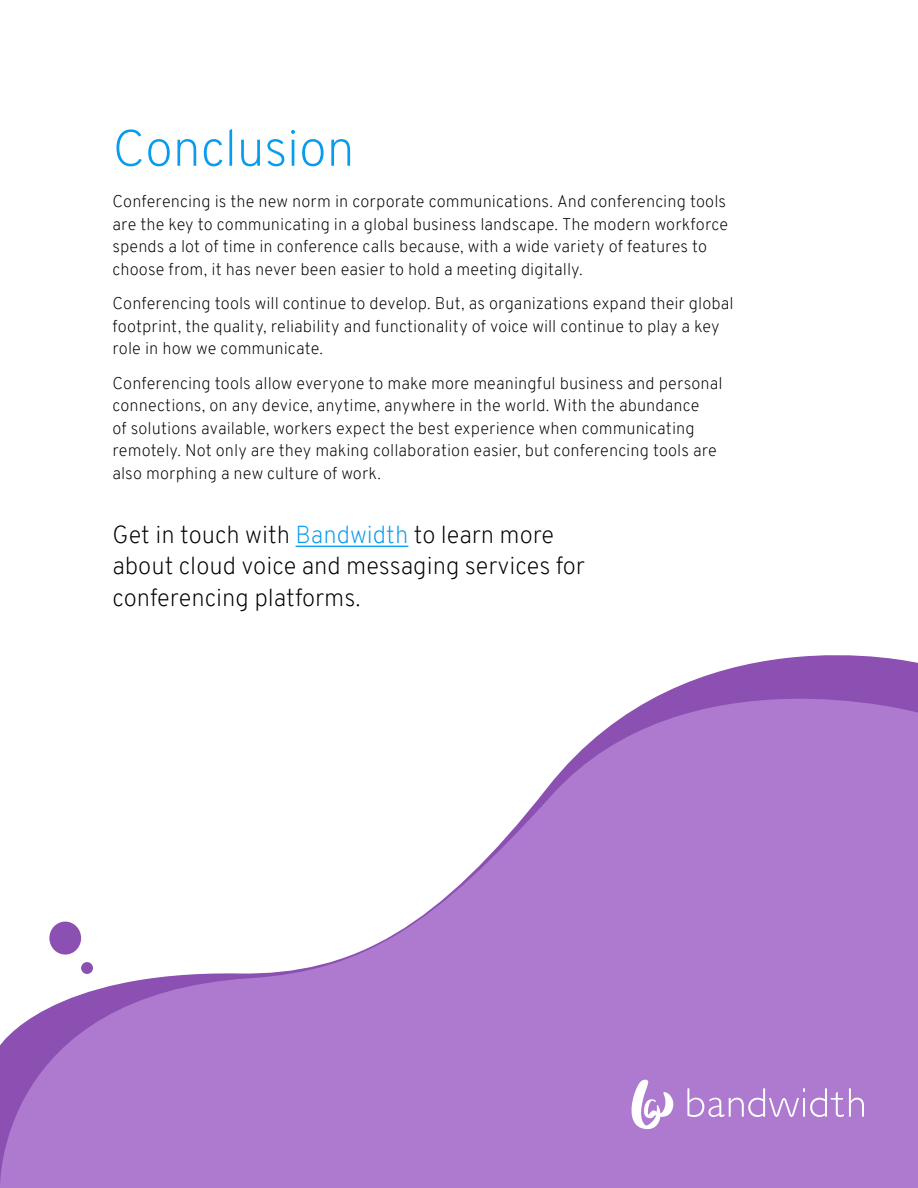
<style>
.page{position:relative;width:918px;height:1188px;background:#fff}
.page>*{position:absolute;margin:0;border:0;box-sizing:border-box;transform-origin:0 0}
.t1{font:200 51px "Overpass";letter-spacing:-.01em;color:#079cee}
.t2{font:200 24px/31.5px "Overpass";color:#000}
.t3{font:200 16.5px/22.5px "Overpass";letter-spacing:.005em;color:#000}
.s1{color:#079cee}
</style>
<div class="page">
<hr style="left:296px;top:546px;width:112px;height:1px;background:#079cee">
<svg style="left:0;top:655px;width:918px;height:533px;fill:#ae7ad0"></svg>
<svg style="left:687px;top:1088px;width:177px;height:29px;background:#bd92d8"></svg>
<svg style="left:629px;top:1079px;width:45px;height:53px"></svg>
<div style="left:81px;top:962px;width:12px;height:12px;background:#8b50b1;border-radius:50%"></div>
<div style="left:49px;top:922px;width:32px;height:33px;background:#8b50b1;border-radius:50%"></div>
<h1 class="t1" style="left:112px;top:112px;width:244px">Conclusion</h1>
<p class="t3" style="left:112px;top:190px;width:617px">Conferencing is the new norm in corporate communications. And conferencing tools are the key to communicating in a global business landscape. The modern workforce spends a lot of time in conference calls because, with a wide variety of features to choose from, it has never been easier to hold a meeting digitally.</p>
<p class="t3" style="left:112px;top:293px;width:623px">Conferencing tools will continue to develop. But, as organizations expand their global footprint, the quality, reliability and functionality of voice will continue to play a key role in how we communicate.</p>
<p class="t3" style="left:112px;top:372px;width:612px">Conferencing tools allow everyone to make more meaningful business and personal connections, on any device, anytime, anywhere in the world. With the abundance<br>of solutions available, workers expect the best experience when communicating remotely. Not only are they making collaboration easier, but conferencing tools are also morphing a new culture of work.</p>
<h2 class="t2" style="left:112px;top:519px;width:474px">Get in touch with <span class="s1">Bandwidth</span> to learn more about cloud voice and messaging services for conferencing platforms.</h2>
</div>
